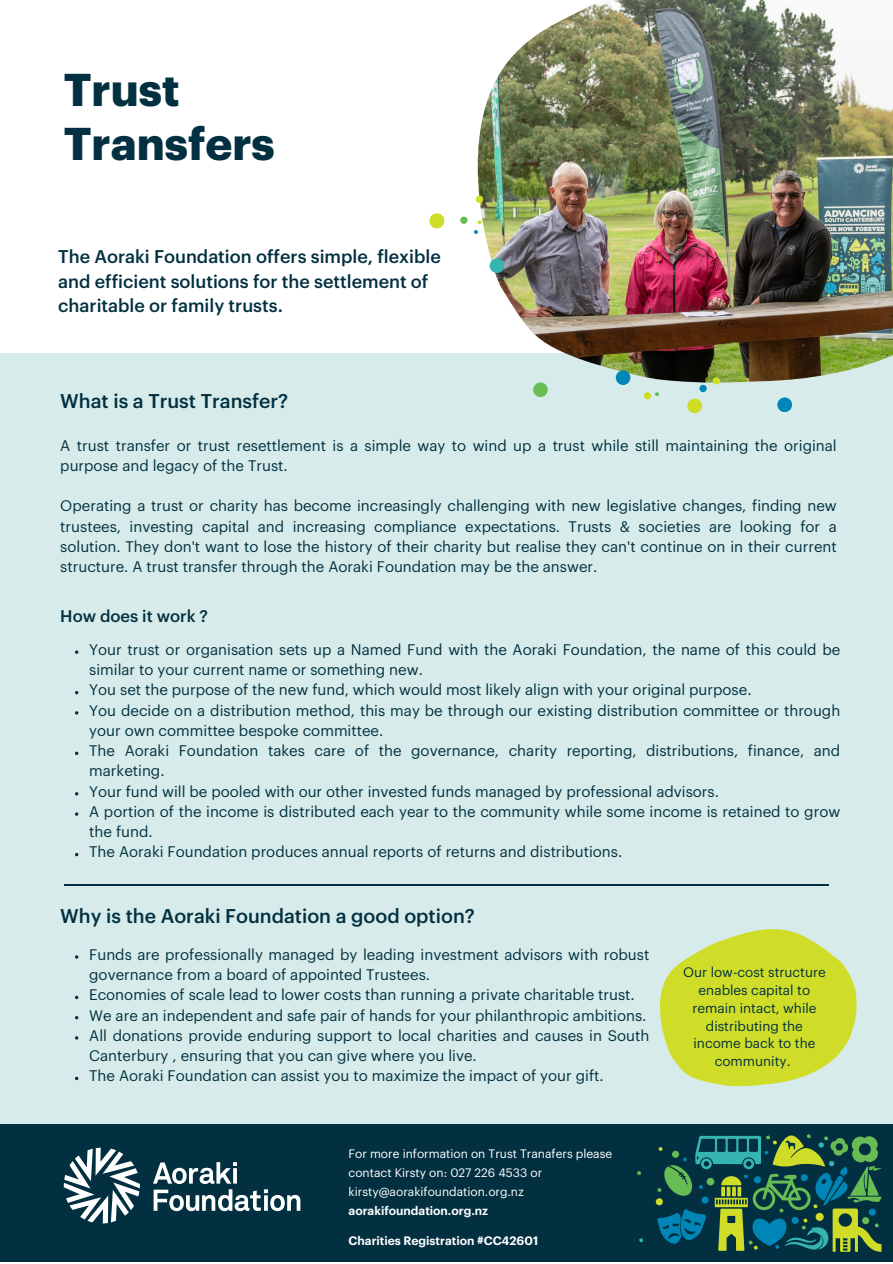
<style>
.page{position:relative;width:893px;height:1264px;background:#fff}
.page>*{position:absolute;margin:0;border:0;box-sizing:border-box;transform-origin:0 0}
.t1{font:700 45px "Graphik";color:#023040}
.t2{font:500 19.5px "Graphik";color:#023040}
.t3{font:500 18px/24.8px "Graphik";color:#023040}
.t4{font:500 16.5px "Graphik";color:#023040}
.t5{font:15px/20.2px "Graphik";color:#023040}
.t6{font:13.5px/18px "Graphik";color:#023040;text-align:center}
.t7{font:12px/19px "Graphik";color:#fff}
.t8{font:600 12px "Graphik";color:#fff}
</style>
<div class="page">
<div style="left:0;top:354px;width:892px;height:770px;background:#d7ecea"></div>
<img style="left:477px;top:0;width:415px;height:382px">
<div style="left:429px;top:213px;width:15px;height:15px;background:#cfdd27;border-radius:50%"></div>
<div style="left:460px;top:216px;width:7px;height:8px;background:#66bd53;border-radius:50%"></div>
<svg style="left:477px;top:220px;width:4px;height:4px"></svg>
<svg style="left:474px;top:230px;width:4px;height:4px"></svg>
<div style="left:476px;top:195px;width:7px;height:8px;background:#cfdd27;border-radius:50%"></div>
<div style="left:489px;top:258px;width:15px;height:15px;background:#33b5b1;border-radius:50%"></div>
<div style="left:533px;top:382px;width:14px;height:15px;background:#66bd53;border-radius:50%"></div>
<div style="left:615px;top:370px;width:15px;height:15px;background:#0087b7;border-radius:50%"></div>
<div style="left:643px;top:392px;width:8px;height:7px;background:#cfdd27;border-radius:50%"></div>
<svg style="left:655px;top:392px;width:4px;height:4px"></svg>
<div style="left:687px;top:398px;width:15px;height:15px;background:#cfdd27;border-radius:50%"></div>
<div style="left:712px;top:377px;width:8px;height:7px;background:#cfdd27;border-radius:50%"></div>
<div style="left:699px;top:385px;width:7px;height:7px;background:#0087b7;border-radius:50%"></div>
<div style="left:777px;top:397px;width:15px;height:15px;background:#0087b7;border-radius:50%"></div>
<hr style="left:64px;top:884px;width:764px;height:1px;background:#023040">
<div style="left:0;top:1124px;width:892px;height:138px;background:#023040"></div>
<svg style="left:153px;top:1162px;width:84px;height:21px"></svg>
<svg style="left:154px;top:1189px;width:146px;height:22px"></svg>
<svg style="left:64px;top:1147px;width:76px;height:76px"></svg>
<svg style="left:637px;top:1171px;width:4px;height:3px"></svg>
<svg style="left:639px;top:1238px;width:4px;height:4px"></svg>
<svg style="left:657px;top:1134px;width:224px;height:117px"></svg>
<svg style="left:659px;top:929px;width:198px;height:157px"></svg>
<svg style="left:75px;top:650px;width:3px;height:4px"></svg>
<p class="t1" style="left:64px;top:69px;width:117px">Trust</p>
<p class="t1" style="left:64px;top:123px;width:212px">Transfers</p>
<p class="t3" style="left:58px;top:245px;width:384px">The Aoraki Foundation offers simple, flexible and efficient solutions for the settlement of charitable or family trusts.</p>
<p class="t2" style="left:60px;top:392px;width:229px">What is a Trust Transfer?</p>
<p class="t5" style="left:60px;top:435px;width:778px">A trust transfer or trust resettlement is a simple way to wind up a trust while still maintaining the original purpose and legacy of the Trust.</p>
<p class="t5" style="left:60px;top:496px;width:778px;text-align:justify">Operating a trust or charity has become increasingly challenging with new legislative changes, finding new trustees, investing capital and increasing compliance expectations. Trusts &amp; societies are looking for a solution. They don't want to lose the history of their charity but realise they can't continue on in their current structure. A trust transfer through the Aoraki Foundation may be the answer.</p>
<p class="t4" style="left:60px;top:608px;width:149px">How does it work ?</p>
<p class="t5" style="left:89px;top:640px;width:752px">Your trust or organisation sets up a Named Fund with the Aoraki Foundation, the name of this could be similar to your current name or something new.</p>
<p class="t5" style="left:89px;top:680px;width:663px">You set the purpose of the new fund, which would most likely align with your original purpose.</p>
<p class="t5" style="left:89px;top:700px;width:752px">You decide on a distribution method, this may be through our existing distribution committee or through your own committee bespoke committee.</p>
<p class="t5" style="left:89px;top:741px;width:752px">The Aoraki Foundation takes care of the governance, charity reporting, distributions, finance, and marketing.</p>
<p class="t5" style="left:89px;top:781px;width:631px">Your fund will be pooled with our other invested funds managed by professional advisors.</p>
<p class="t5" style="left:89px;top:802px;width:752px">A portion of the income is distributed each year to the community while some income is retained to grow the fund.</p>
<p class="t5" style="left:89px;top:842px;width:534px">The Aoraki Foundation produces annual reports of returns and distributions.</p>
<p class="t2" style="left:60px;top:906px;width:416px">Why is the Aoraki Foundation a good option?</p>
<p class="t5" style="left:89px;top:944px;width:561px">Funds are professionally managed by leading investment advisors with robust governance from a board of appointed Trustees.</p>
<p class="t5" style="left:89px;top:985px;width:547px">Economies of scale lead to lower costs than running a private charitable trust.</p>
<p class="t5" style="left:89px;top:1005px;width:558px">We are an independent and safe pair of hands for your philanthropic ambitions.</p>
<p class="t5" style="left:89px;top:1025px;width:561px">All donations provide enduring support to local charities and causes in South<br>Canterbury , ensuring that you can give where you live.</p>
<p class="t5" style="left:89px;top:1066px;width:516px">The Aoraki Foundation can assist you to maximize the impact of your gift.</p>
<p class="t7" style="left:348px;top:1144px;width:265px">For more information on Trust Tranafers please contact Kirsty on: 027 226 4533 or kirsty@aorakifoundation.org.nz</p>
<p class="t8" style="left:348px;top:1205px;width:141px">aorakifoundation.org.nz</p>
<p class="t8" style="left:348px;top:1234px;width:191px">Charities Registration #CC42601</p>
<p class="t6" style="left:683px;top:963px;width:144px">Our low-cost structure enables capital to remain intact, while distributing the income back to the community.</p>
</div>
